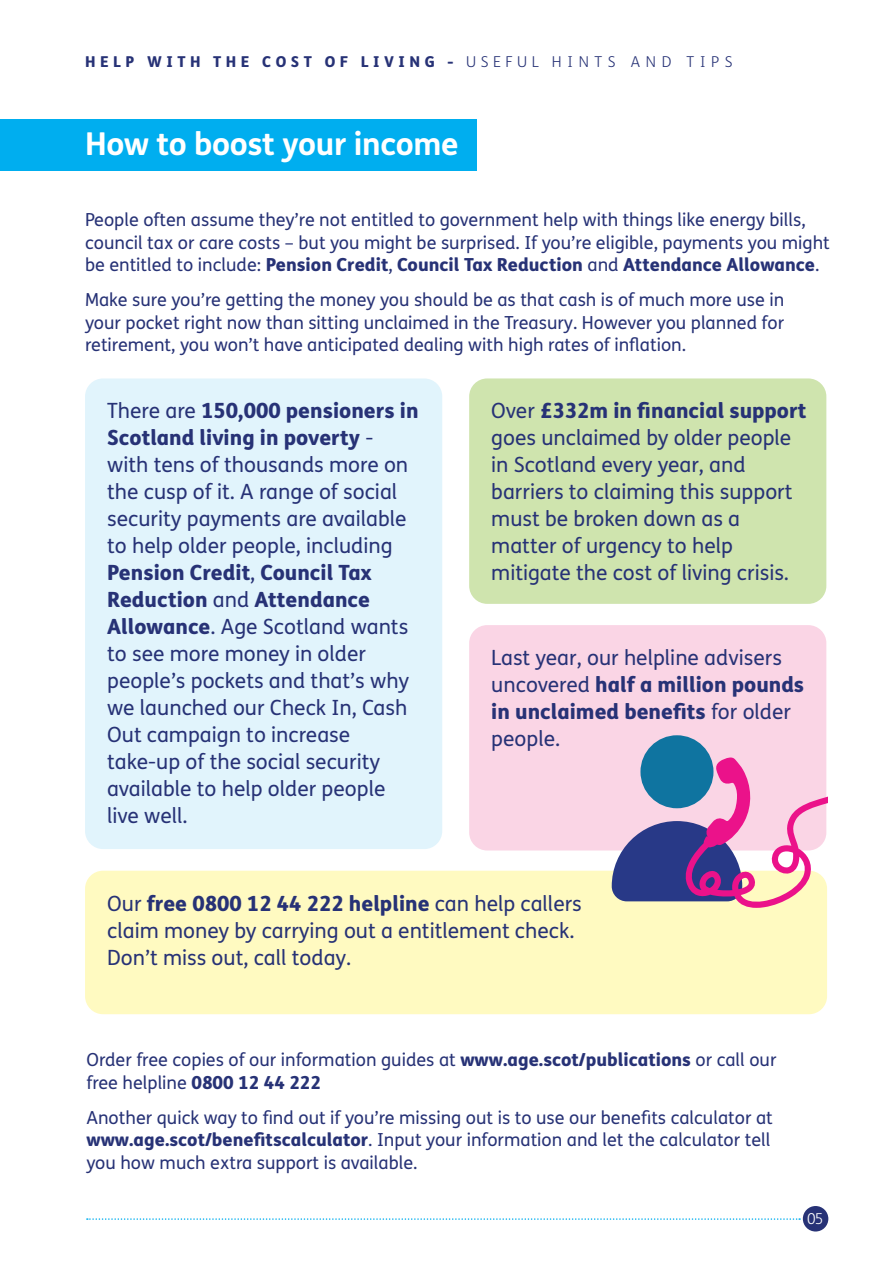
<style>
.page{position:relative;width:893px;height:1263px;background:#fff}
.page>*{position:absolute;margin:0;border:0;box-sizing:border-box;transform-origin:0 0}
.t1{font:700 31.5px "FS Me";letter-spacing:-.01em;color:#fff}
.t2{font:21px/27px "FS Me";color:#273276}
.t3{font:18px/22.5px "FS Me";color:#273276}
.t4{font:800 15px "FS Me";letter-spacing:.3em;color:#273276}
.t5{font:300 15px "FS Me";color:#fff}
.s1{font-weight:300}
.s2{font-weight:800}
</style>
<div class="page">
<div style="left:0;top:119px;width:476px;height:51px;background:#00aeef"></div>
<div style="left:803px;top:1206px;width:25px;height:25px;background:#273276;border-radius:50%"></div>
<svg style="left:87px;top:1218px;width:713px;height:2px"></svg>
<div style="left:85px;top:378px;width:357px;height:471px;background:#e1f4fc;border-radius:18px"></div>
<div style="left:469px;top:378px;width:357px;height:226px;background:#cfe4ae;border-radius:18px"></div>
<div style="left:469px;top:625px;width:357px;height:225px;background:#fad5e5;border-radius:18px"></div>
<div style="left:85px;top:871px;width:742px;height:143px;background:#fffac1;border-radius:18px"></div>
<div style="left:640px;top:735px;width:73px;height:73px;background:#0f74a0;border-radius:50%"></div>
<svg style="left:612px;top:757px;width:215px;height:151px"></svg>
<p class="t4" style="left:85px;top:50px;width:649px">HELP WITH THE COST OF LIVING - <span class="s1">USEFUL HINTS AND TIPS</span></p>
<p class="t1" style="left:85px;top:119px;width:375px">How to boost your income</p>
<p class="t3" style="left:85px;top:208px;width:746px">People often assume they’re not entitled to government help with things like energy bills, council tax or care costs – but you might be surprised. If you’re eligible, payments you might be entitled to include: <span class="s2">Pension Credit</span>, <span class="s2">Council Tax Reduction</span> and <span class="s2">Attendance Allowance</span>.</p>
<p class="t3" style="left:85px;top:288px;width:701px;text-align:justify">Make sure you’re getting the money you should be as that cash is of much more use in your pocket right now than sitting unclaimed in the Treasury. However you planned for retirement, you won’t have anticipated dealing with high rates of inflation.</p>
<p class="t2" style="left:107px;top:397px;width:313px">There are <span class="s2">150,000 pensioners in<br>Scotland living in poverty</span> - with tens of thousands more on the cusp of it. A range of social security payments are available to help older people, including<br><span class="s2">Pension Credit</span>, <span class="s2">Council Tax<br>Reduction</span> and <span class="s2">Attendance<br>Allowance</span>. Age Scotland wants to see more money in older people’s pockets and that’s why we launched our Check In, Cash<br>Out campaign to increase take-up of the social security available to help older people live well.</p>
<p class="t2" style="left:491px;top:397px;width:317px">Over <span class="s2">£332m in financial support </span>goes unclaimed by older people in Scotland every year, and barriers to claiming this support must be broken down as a matter of urgency to help mitigate the cost of living crisis.</p>
<p class="t2" style="left:491px;top:644px;width:314px">Last year, our helpline advisers uncovered <span class="s2">half a million pounds in unclaimed benefits</span> for older people.</p>
<p class="t2" style="left:107px;top:889px;width:476px">Our <span class="s2">free 0800 12 44 222 helpline</span> can help callers claim money by carrying out a entitlement check.<br>Don’t miss out, call today.</p>
<p class="t3" style="left:86px;top:1048px;width:691px">Order free copies of our information guides at <span class="s2">www.age.scot/publications</span> or call our free helpline <span class="s2">0800 12 44 222</span></p>
<p class="t3" style="left:86px;top:1106px;width:688px">Another quick way to find out if you’re missing out is to use our benefits calculator at <span class="s2">www.age.scot/benefitscalculator</span>. Input your information and let the calculator tell you how much extra support is available.</p>
<p class="t5" style="left:807px;top:1209px;width:18px">05</p>
</div>
